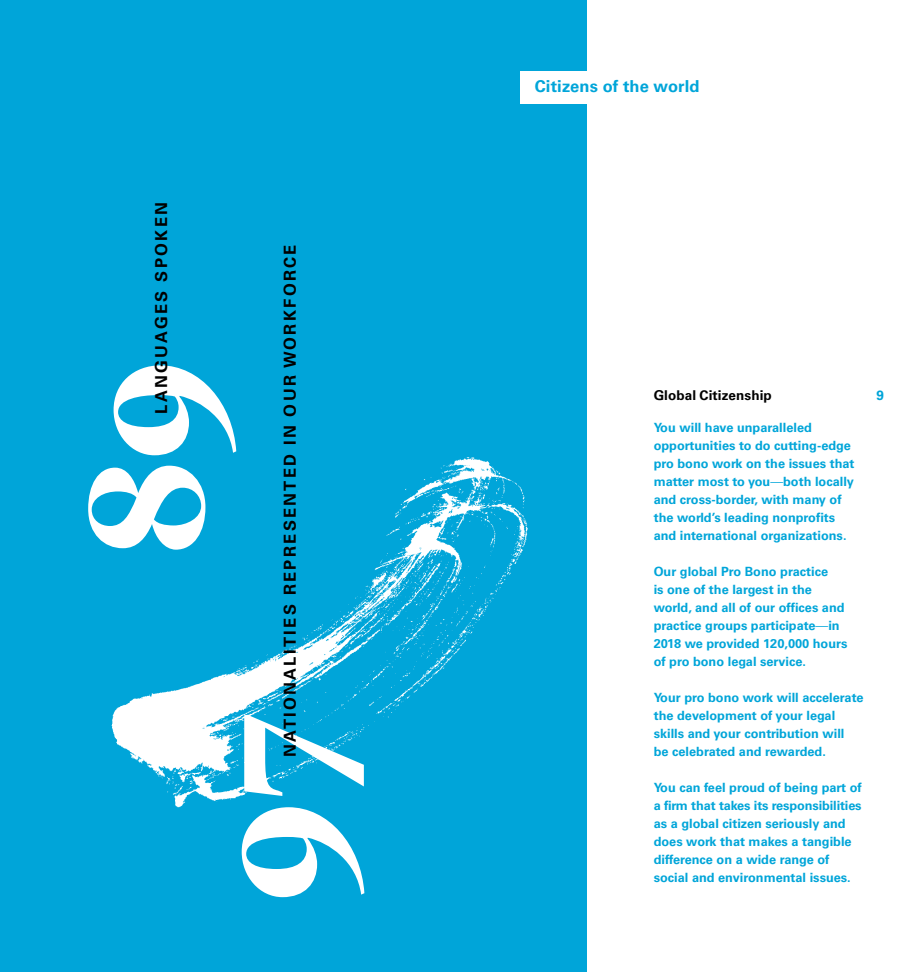
<style>
.page{position:relative;width:918px;height:972px;background:#fff}
.page>*{position:absolute;margin:0;border:0;box-sizing:border-box;transform-origin:0 0}
.t1{font:900 179.1px "Freight Disp Pro";color:#fff}
.t2{font:700 16.5px "Univers LT Pro 65";letter-spacing:.14em;color:#000}
.t3{font:700 16.5px "Univers LT Pro 65";letter-spacing:.01em;color:#00a5d9}
.t4{font:700 13.5px "Univers LT Pro 65";letter-spacing:.005em;color:#000}
.t5{font:700 13.5px "Univers LT Pro 65";color:#00a5d9}
.t6{font:700 12.75px/18px "Univers LT Pro 65";color:#00a5d9}
.s1{font-family:"Univers LT Pro 45";font-weight:300}
</style>
<div class="page">
<div style="left:0;top:0;width:587px;height:972px;background:#00a5d9"></div>
<div style="left:520px;top:71px;width:130px;height:32px;background:#fff"></div>
<p class="t2" style="left:152px;top:414px;width:213px;rotate:-90deg">LANGUAGES SPOKEN</p>
<p class="t2" style="left:280px;top:757px;width:514px;rotate:-90deg">NATIONALITIES REPRESENTED IN OUR WORKFORCE</p>
<h1 class="t1" style="left:27px;top:555px;width:197px;rotate:-90deg">89</h1>
<h1 class="t1" style="left:155px;top:902px;width:191px;rotate:-90deg">97</h1>
<p class="t3" style="left:535px;top:77px;width:166px">Citizens of the world</p>
<p class="t4" style="left:654px;top:388px;width:120px">Global Citizenship</p>
<p class="t6" style="left:654px;top:419px;width:202px">You will have unparalleled opportunities to do cutting-edge pro bono work on the issues that matter most to you<span class="s1">—</span>both locally and cross-border, with many of the world’s leading nonprofits and international organizations.</p>
<p class="t6" style="left:654px;top:563px;width:195px">Our global Pro Bono practice<br>is one of the largest in the world, and all of our offices and practice groups participate<span class="s1">—</span>in<br>2018 we provided 120,000 hours of pro bono legal service.</p>
<p class="t6" style="left:654px;top:689px;width:211px">Your pro bono work will accelerate the development of your legal skills and your contribution will<br>be celebrated and rewarded.</p>
<p class="t6" style="left:654px;top:779px;width:210px">You can feel proud of being part of a firm that takes its responsibilities as a global citizen seriously and does work that makes a tangible difference on a wide range of social and environmental issues.</p>
<p class="t5" style="left:877px;top:388px;width:9px">9</p>
</div>
